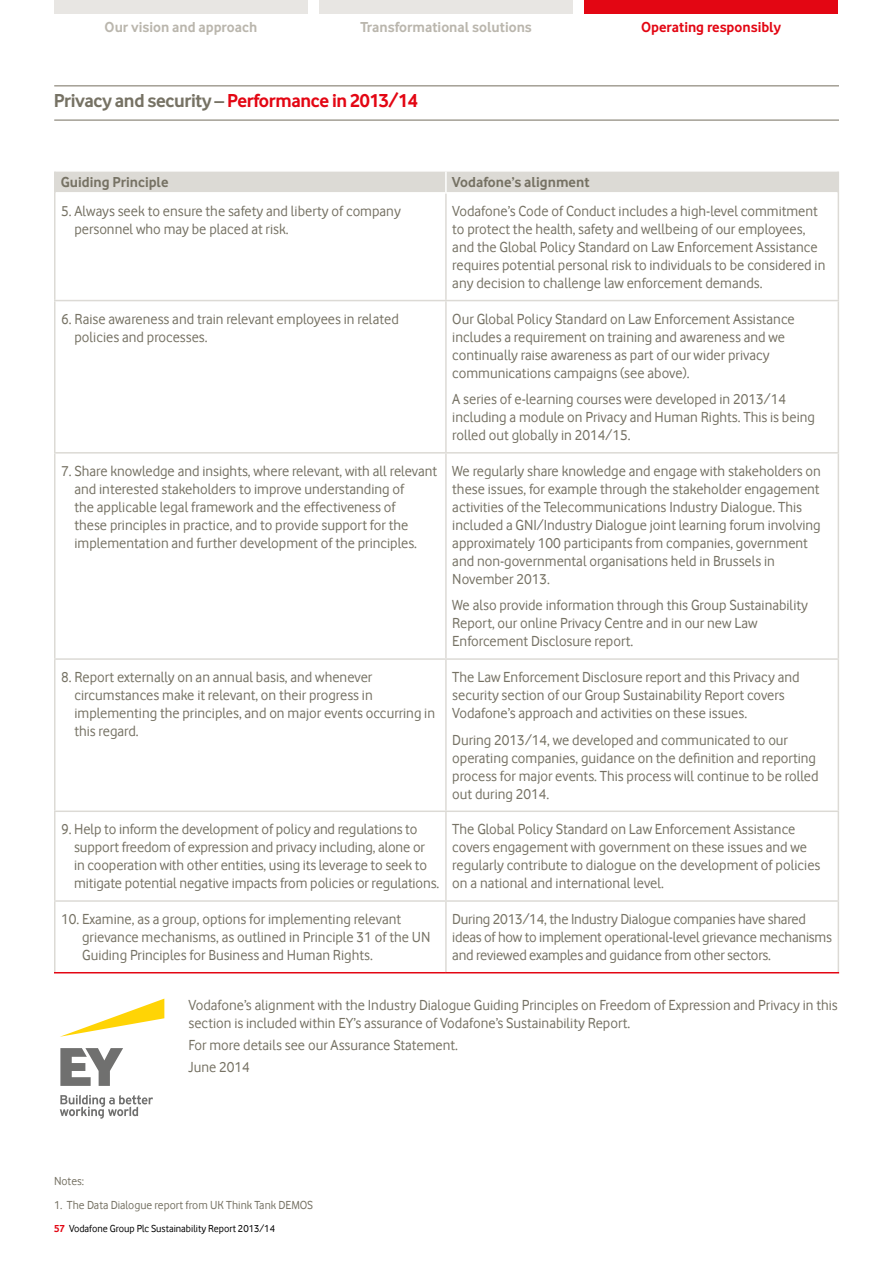
<style>
.page{position:relative;width:893px;height:1263px;background:#fff}
.page>*{position:absolute;margin:0;border:0;box-sizing:border-box;transform-origin:0 0}
.t1{font:700 19.5px "Vodafone Rg";letter-spacing:-.02em;color:#e30613}
.t2{font:15px/18px "Vodafone Rg";color:#767264}
.t3{font:700 15px "Vodafone Rg";color:#bab6ad}
.t4{font:700 15px "Vodafone Rg";color:#767264}
.t5{font:700 15px "Vodafone Rg";color:#e30613}
.t6{font:12px "Vodafone Rg";color:#767264}
.t7{font:10.5px "Vodafone Rg";color:#000}
.s1{color:#767264}
.s2{font-weight:700;color:#e30613}
</style>
<div class="page">
<div style="left:54px;top:0;width:254px;height:14px;background:#e8e6e3"></div>
<div style="left:319px;top:0;width:253px;height:14px;background:#e8e6e3"></div>
<div style="left:584px;top:0;width:254px;height:14px;background:#e30613"></div>
<hr style="left:54px;top:85px;width:785px;height:2px;background:#a39f94">
<hr style="left:54px;top:119px;width:785px;height:2px;background:#a39f94">
<hr style="left:54px;top:193px;width:2px;height:107px;background:#dcdad5">
<hr style="left:445px;top:194px;width:2px;height:106px;background:#dcdad5">
<hr style="left:54px;top:301px;width:2px;height:151px;background:#dcdad5">
<hr style="left:445px;top:301px;width:2px;height:151px;background:#dcdad5">
<hr style="left:54px;top:454px;width:2px;height:204px;background:#dcdad5">
<hr style="left:445px;top:454px;width:2px;height:204px;background:#dcdad5">
<hr style="left:54px;top:660px;width:2px;height:150px;background:#dcdad5">
<hr style="left:445px;top:660px;width:2px;height:150px;background:#dcdad5">
<hr style="left:54px;top:812px;width:2px;height:88px;background:#dcdad5">
<hr style="left:445px;top:812px;width:2px;height:88px;background:#dcdad5">
<hr style="left:54px;top:902px;width:2px;height:70px;background:#dcdad5">
<hr style="left:445px;top:902px;width:2px;height:70px;background:#dcdad5">
<svg style="left:55px;top:171px;width:784px;height:22px;background:#dedcd7"></svg>
<hr style="left:838px;top:193px;width:1px;height:107px;background:#dcdad5">
<hr style="left:838px;top:301px;width:1px;height:151px;background:#dcdad5">
<hr style="left:838px;top:454px;width:1px;height:204px;background:#dcdad5">
<hr style="left:838px;top:660px;width:1px;height:150px;background:#dcdad5">
<hr style="left:838px;top:812px;width:1px;height:88px;background:#dcdad5">
<hr style="left:838px;top:902px;width:1px;height:70px;background:#dcdad5">
<hr style="left:54px;top:172px;width:2px;height:21px;background:#dcdad5">
<hr style="left:54px;top:972px;width:392px;height:1px;background:#e30613">
<hr style="left:446px;top:972px;width:393px;height:1px;background:#e30613">
<hr style="left:54px;top:300px;width:392px;height:1px;background:#dcdad5">
<hr style="left:446px;top:300px;width:393px;height:1px;background:#dcdad5">
<hr style="left:54px;top:452px;width:392px;height:2px;background:#dcdad5">
<hr style="left:446px;top:452px;width:393px;height:2px;background:#dcdad5">
<hr style="left:54px;top:658px;width:392px;height:2px;background:#dcdad5">
<hr style="left:446px;top:658px;width:393px;height:2px;background:#dcdad5">
<hr style="left:54px;top:810px;width:392px;height:2px;background:#dcdad5">
<hr style="left:446px;top:810px;width:393px;height:2px;background:#dcdad5">
<hr style="left:54px;top:900px;width:392px;height:2px;background:#dcdad5">
<hr style="left:446px;top:900px;width:393px;height:2px;background:#dcdad5">
<svg style="left:60px;top:1095px;width:93px;height:24px"></svg>
<svg style="left:60px;top:998px;width:104px;height:39px"></svg>
<svg style="left:60px;top:1048px;width:63px;height:38px"></svg>
<p class="t3" style="left:105px;top:18px;width:154px">Our vision and approach</p>
<p class="t3" style="left:360px;top:18px;width:173px">Transformational solutions</p>
<p class="t5" style="left:641px;top:18px;width:141px">Operating responsibly</p>
<h1 class="t1" style="left:54px;top:90px;width:366px"><span class="s1">Privacy and security –</span> Performance in 2013/14</h1>
<p class="t4" style="left:61px;top:173px;width:109px">Guiding Principle</p>
<p class="t4" style="left:452px;top:173px;width:139px">Vodafone’s alignment</p>
<p class="t2" style="left:74px;top:202px;width:328px;text-indent:-13px">5. Always seek to ensure the safety and liberty of company personnel who may be placed at risk.</p>
<p class="t2" style="left:452px;top:202px;width:375px">Vodafone’s Code of Conduct includes a high-level commitment to protect the health, safety and wellbeing of our employees, and the Global Policy Standard on Law Enforcement Assistance requires potential personal risk to individuals to be considered in any decision to challenge law enforcement demands.</p>
<p class="t2" style="left:74px;top:309px;width:326px;text-indent:-13px">6. Raise awareness and train relevant employees in related policies and processes.</p>
<p class="t2" style="left:452px;top:309px;width:344px">Our Global Policy Standard on Law Enforcement Assistance includes a requirement on training and awareness and we continually raise awareness as part of our wider privacy communications campaigns (see above).</p>
<p class="t2" style="left:452px;top:390px;width:364px">A series of e-learning courses were developed in 2013/14 including a module on Privacy and Human Rights. This is being rolled out globally in 2014/15.</p>
<p class="t2" style="left:74px;top:462px;width:364px;text-indent:-13px">7. Share knowledge and insights, where relevant, with all relevant and interested stakeholders to improve understanding of<br>the applicable legal framework and the effectiveness of<br>these principles in practice, and to provide support for the implementation and further development of the principles.</p>
<p class="t2" style="left:452px;top:462px;width:370px">We regularly share knowledge and engage with stakeholders on these issues, for example through the stakeholder engagement activities of the Telecommunications Industry Dialogue. This included a GNI/Industry Dialogue joint learning forum involving approximately 100 participants from companies, government and non-governmental organisations held in Brussels in November 2013.</p>
<p class="t2" style="left:452px;top:596px;width:357px">We also provide information through this Group Sustainability<br>Report, our online Privacy Centre and in our new Law<br>Enforcement Disclosure report.</p>
<p class="t2" style="left:74px;top:668px;width:362px;text-indent:-13px">8. Report externally on an annual basis, and whenever circumstances make it relevant, on their progress in implementing the principles, and on major events occurring in this regard.</p>
<p class="t2" style="left:452px;top:668px;width:349px">The Law Enforcement Disclosure report and this Privacy and security section of our Group Sustainability Report covers<br>Vodafone’s approach and activities on these issues.</p>
<p class="t2" style="left:452px;top:730px;width:368px">During 2013/14, we developed and communicated to our operating companies, guidance on the definition and reporting process for major events. This process will continue to be rolled out during 2014.</p>
<p class="t2" style="left:74px;top:820px;width:367px;text-indent:-13px">9. Help to inform the development of policy and regulations to support freedom of expression and privacy including, alone or in cooperation with other entities, using its leverage to seek to mitigate potential negative impacts from policies or regulations.</p>
<p class="t2" style="left:452px;top:820px;width:370px">The Global Policy Standard on Law Enforcement Assistance covers engagement with government on these issues and we regularly contribute to dialogue on the development of policies on a national and international level.</p>
<p class="t2" style="left:82px;top:910px;width:350px;text-indent:-21px">10. Examine, as a group, options for implementing relevant grievance mechanisms, as outlined in Principle 31 of the UN<br>Guiding Principles for Business and Human Rights.</p>
<p class="t2" style="left:452px;top:910px;width:381px">During 2013/14, the Industry Dialogue companies have shared ideas of how to implement operational-level grievance mechanisms and reviewed examples and guidance from other sectors.</p>
<p class="t2" style="left:189px;top:995px;width:651px">Vodafone’s alignment with the Industry Dialogue Guiding Principles on Freedom of Expression and Privacy in this section is included within EY’s assurance of Vodafone’s Sustainability Report.</p>
<p class="t2" style="left:189px;top:1033px;width:271px;line-height:22.2px">For more details see our Assurance Statement.<br>June 2014</p>
<p class="t6" style="left:54px;top:1175px;width:32px">Notes:</p>
<p class="t6" style="left:54px;top:1198px;width:261px">1. The Data Dialogue report from UK Think Tank DEMOS</p>
<p class="t7" style="left:54px;top:1222px;width:222px"><span class="s2">57</span> Vodafone Group Plc Sustainability Report 2013/14</p>
</div>
